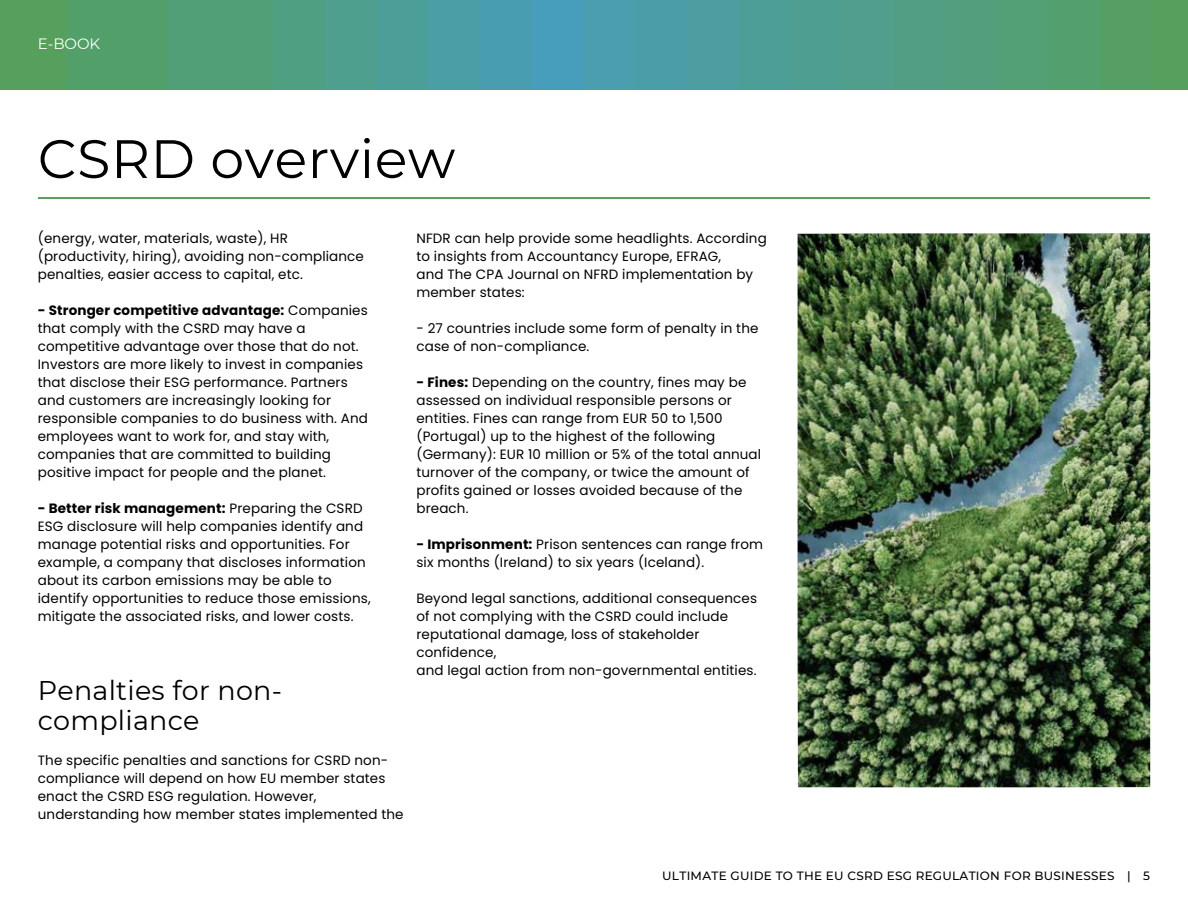
<style>
.page{position:relative;width:1188px;height:918px;background:#fff}
.page>*{position:absolute;margin:0;border:0;box-sizing:border-box;transform-origin:0 0}
.t1{font:54px "Montserrat";letter-spacing:.01em;color:#000}
.t2{font:27px/29.2px "Montserrat";letter-spacing:.01em;color:#000}
.t3{font:15px "Montserrat";color:#fff}
.t4{font:13.5px/18px "Poppins";letter-spacing:.01em;color:#000}
.t5{font:500 12px "Montserrat";letter-spacing:.02em;color:#000}
.s1{font-weight:700}
</style>
<div class="page">
<hr style="left:38px;top:197px;width:1112px;height:2px;background:#569f5d">
<div style="left:583px;top:0;width:96px;height:90px;background:#4a9eae"></div>
<div style="left:635px;top:0;width:91px;height:90px;background:#4b9ea7"></div>
<div style="left:687px;top:0;width:87px;height:90px;background:#4d9ea0"></div>
<div style="left:738px;top:0;width:84px;height:90px;background:#4e9e98"></div>
<div style="left:790px;top:0;width:80px;height:90px;background:#4f9e92"></div>
<div style="left:842px;top:0;width:76px;height:90px;background:#509e8b"></div>
<div style="left:894px;top:0;width:71px;height:90px;background:#519e84"></div>
<div style="left:946px;top:0;width:67px;height:90px;background:#529e7d"></div>
<div style="left:997px;top:0;width:64px;height:90px;background:#539f76"></div>
<div style="left:1049px;top:0;width:60px;height:90px;background:#549f6e"></div>
<div style="left:1101px;top:0;width:55px;height:90px;background:#559f65"></div>
<div style="left:1153px;top:0;width:35px;height:90px;background:#569f5d"></div>
<div style="left:65px;top:0;width:104px;height:90px;background:#539f6a"></div>
<div style="left:0;top:0;width:65px;height:90px;background:#569f5d"></div>
<div style="left:480px;top:0;width:103px;height:90px;background:#469dbc"></div>
<div style="left:428px;top:0;width:103px;height:90px;background:#489eb0"></div>
<div style="left:376px;top:0;width:103px;height:90px;background:#4b9ea5"></div>
<div style="left:324px;top:0;width:104px;height:90px;background:#4c9e99"></div>
<div style="left:272px;top:0;width:104px;height:90px;background:#4e9f8e"></div>
<div style="left:219px;top:0;width:105px;height:90px;background:#4f9f82"></div>
<div style="left:167px;top:0;width:106px;height:90px;background:#509f77"></div>
<img style="left:798px;top:233px;width:352px;height:554px">
<p class="t3" style="left:38px;top:34px;width:64px">E-BOOK</p>
<h1 class="t1" style="left:38px;top:126px;width:419px">CSRD overview</h1>
<p class="t4" style="left:38px;top:229px;width:328px">(energy, water, materials, waste), HR (productivity, hiring), avoiding non-compliance penalties, easier access to capital, etc.</p>
<p class="t4" style="left:38px;top:301px;width:332px"><span class="s1">- Stronger competitive advantage:</span> Companies that comply with the CSRD may have a competitive advantage over those that do not.<br>Investors are more likely to invest in companies that disclose their ESG performance. Partners and customers are increasingly looking for responsible companies to do business with. And employees want to work for, and stay with, companies that are committed to building positive impact for people and the planet.</p>
<p class="t4" style="left:38px;top:499px;width:334px"><span class="s1">- Better risk management:</span> Preparing the CSRD ESG disclosure will help companies identify and manage potential risks and opportunities. For example, a company that discloses information about its carbon emissions may be able to identify opportunities to reduce those emissions, mitigate the associated risks, and lower costs.</p>
<h2 class="t2" style="left:38px;top:676px;width:246px">Penalties for non&shy;compliance</h2>
<p class="t4" style="left:38px;top:751px;width:367px">The specific penalties and sanctions for CSRD non&shy;compliance will depend on how EU member states enact the CSRD ESG regulation. However, understanding how member states implemented the</p>
<p class="t4" style="left:416px;top:229px;width:352px">NFDR can help provide some headlights. According to insights from Accountancy Europe, EFRAG,<br>and The CPA Journal on NFRD implementation by member states:</p>
<p class="t4" style="left:416px;top:319px;width:344px">- 27 countries include some form of penalty in the case of non-compliance.</p>
<p class="t4" style="left:416px;top:373px;width:346px"><span class="s1">- Fines:</span> Depending on the country, fines may be assessed on individual responsible persons or entities. Fines can range from EUR 50 to 1,500 (Portugal) up to the highest of the following (Germany): EUR 10 million or 5% of the total annual turnover of the company, or twice the amount of profits gained or losses avoided because of the breach.</p>
<p class="t4" style="left:416px;top:535px;width:348px"><span class="s1">- Imprisonment:</span> Prison sentences can range from six months (Ireland) to six years (Iceland).</p>
<p class="t4" style="left:416px;top:589px;width:342px">Beyond legal sanctions, additional consequences of not complying with the CSRD could include reputational damage, loss of stakeholder confidence,<br>and legal action from non-governmental entities.</p>
<p class="t5" style="left:662px;top:868px;width:489px">ULTIMATE GUIDE TO THE EU CSRD ESG REGULATION FOR BUSINESSES | 5</p>
</div>
